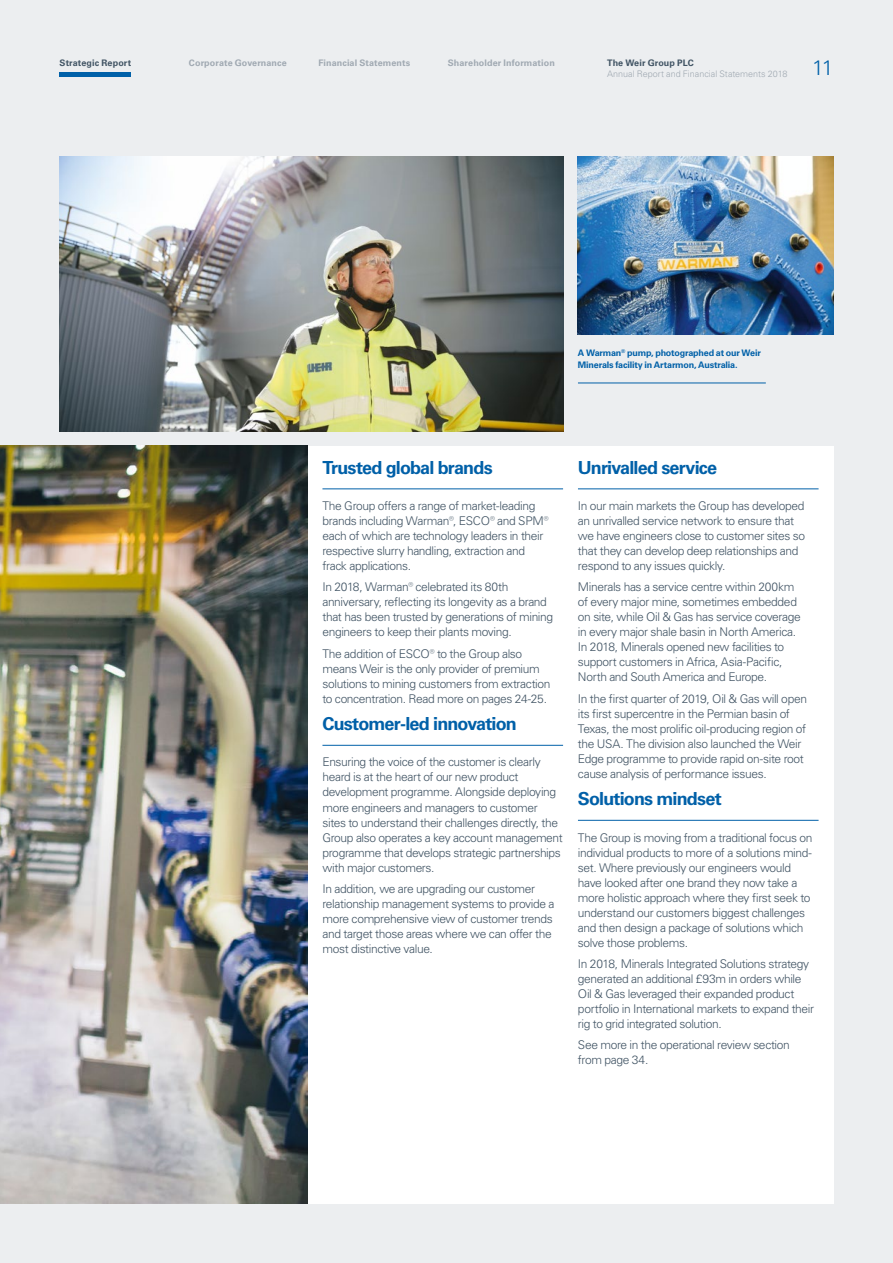
<style>
.page{position:relative;width:893px;height:1263px;background:#eceef0}
.page>*{position:absolute;margin:0;border:0;box-sizing:border-box;transform-origin:0 0}
.t1{font:300 21px "Univers LT Pro 45";color:#0060a8}
.t2{font:700 18px "Univers LT Pro 65";letter-spacing:-.045em;color:#0060a8}
.t3{font:300 12px/15px "Univers LT Pro 45";letter-spacing:-.03em;color:#415464}
.t4{font:700 9px/12px "Univers LT Pro 65";letter-spacing:-.02em;color:#0060a8}
.t5{font:700 9px "Univers LT Pro 65";letter-spacing:.01em;color:#a0a9b2}
.t6{font:300 9px "Univers LT Pro 45";color:#a0a9b2}
.t7{font:700 9px "Univers LT Pro 65";letter-spacing:.01em;color:#415464}
</style>
<div class="page">
<div style="left:308px;top:446px;width:525px;height:757px;background:#fff"></div>
<hr style="left:322px;top:489px;width:241px;height:1px;background:#0060a8">
<hr style="left:322px;top:745px;width:241px;height:1px;background:#0060a8">
<hr style="left:578px;top:489px;width:241px;height:1px;background:#0060a8">
<hr style="left:578px;top:820px;width:241px;height:1px;background:#0060a8">
<img style="left:60px;top:156px;width:503px;height:275px">
<img style="left:578px;top:156px;width:255px;height:178px">
<hr style="left:578px;top:383px;width:188px;height:1px;background:#0060a8">
<img style="left:0;top:446px;width:308px;height:757px">
<div style="left:60px;top:72px;width:71px;height:5px;background:#0060a8"></div>
<p class="t7" style="left:60px;top:57px;width:73px">Strategic Report</p>
<p class="t5" style="left:189px;top:57px;width:99px">Corporate Governance</p>
<p class="t5" style="left:318px;top:57px;width:93px">Financial Statements</p>
<p class="t5" style="left:448px;top:57px;width:108px">Shareholder Information</p>
<p class="t7" style="left:607px;top:57px;width:88px">The Weir Group PLC</p>
<p class="t6" style="left:607px;top:67px;width:182px">Annual Report and Financial Statements 2018</p>
<h1 class="t1" style="left:812px;top:54px;width:23px">11</h1>
<p class="t4" style="left:578px;top:346px;width:184px">A Warman<sup>®</sup> pump, photographed at our Weir<br>Minerals facility in Artarmon, Australia.</p>
<h2 class="t2" style="left:322px;top:455px;width:172px">Trusted global brands</h2>
<p class="t3" style="left:322px;top:498px;width:228px">The Group offers a range of market-leading brands including Warman®, ESCO® and SPM® each of which are technology leaders in their respective slurry handling, extraction and frack applications.</p>
<p class="t3" style="left:322px;top:579px;width:232px">In 2018, Warman® celebrated its 80th anniversary, reflecting its longevity as a brand that has been trusted by generations of mining engineers to keep their plants moving.</p>
<p class="t3" style="left:322px;top:646px;width:230px">The addition of ESCO® to the Group also means Weir is the only provider of premium solutions to mining customers from extraction to concentration. Read more on pages 24-25.</p>
<h2 class="t2" style="left:322px;top:711px;width:196px">Customer-led innovation</h2>
<p class="t3" style="left:322px;top:754px;width:242px">Ensuring the voice of the customer is clearly heard is at the heart of our new product development programme. Alongside deploying more engineers and managers to customer sites to understand their challenges directly, the Group also operates a key account management programme that develops strategic partnerships with major customers.</p>
<p class="t3" style="left:322px;top:881px;width:234px">In addition, we are upgrading our customer relationship management systems to provide a more comprehensive view of customer trends and target those areas where we can offer the most distinctive value.</p>
<h2 class="t2" style="left:578px;top:455px;width:141px">Unrivalled service</h2>
<p class="t3" style="left:578px;top:498px;width:229px">In our main markets the Group has developed an unrivalled service network to ensure that we have engineers close to customer sites so that they can develop deep relationships and respond to any issues quickly.</p>
<p class="t3" style="left:578px;top:579px;width:224px">Minerals has a service centre within 200km of every major mine, sometimes embedded on site, while Oil &amp; Gas has service coverage in every major shale basin in North America.<br>In 2018, Minerals opened new facilities to support customers in Africa, Asia-Pacific, North and South America and Europe.</p>
<p class="t3" style="left:578px;top:691px;width:231px">In the first quarter of 2019, Oil &amp; Gas will open its first supercentre in the Permian basin of Texas, the most prolific oil-producing region of the USA. The division also launched the Weir Edge programme to provide rapid on-site root cause analysis of performance issues.</p>
<h2 class="t2" style="left:578px;top:786px;width:145px">Solutions mindset</h2>
<p class="t3" style="left:578px;top:829px;width:236px">The Group is moving from a traditional focus on individual products to more of a solutions mind&shy;set. Where previously our engineers would have looked after one brand they now take a more holistic approach where they first seek to understand our customers biggest challenges and then design a package of solutions which solve those problems.</p>
<p class="t3" style="left:578px;top:956px;width:238px">In 2018, Minerals Integrated Solutions strategy generated an additional £93m in orders while Oil &amp; Gas leveraged their expanded product portfolio in International markets to expand their rig to grid integrated solution.</p>
<p class="t3" style="left:578px;top:1037px;width:213px">See more in the operational review section from page 34.</p>
</div>
